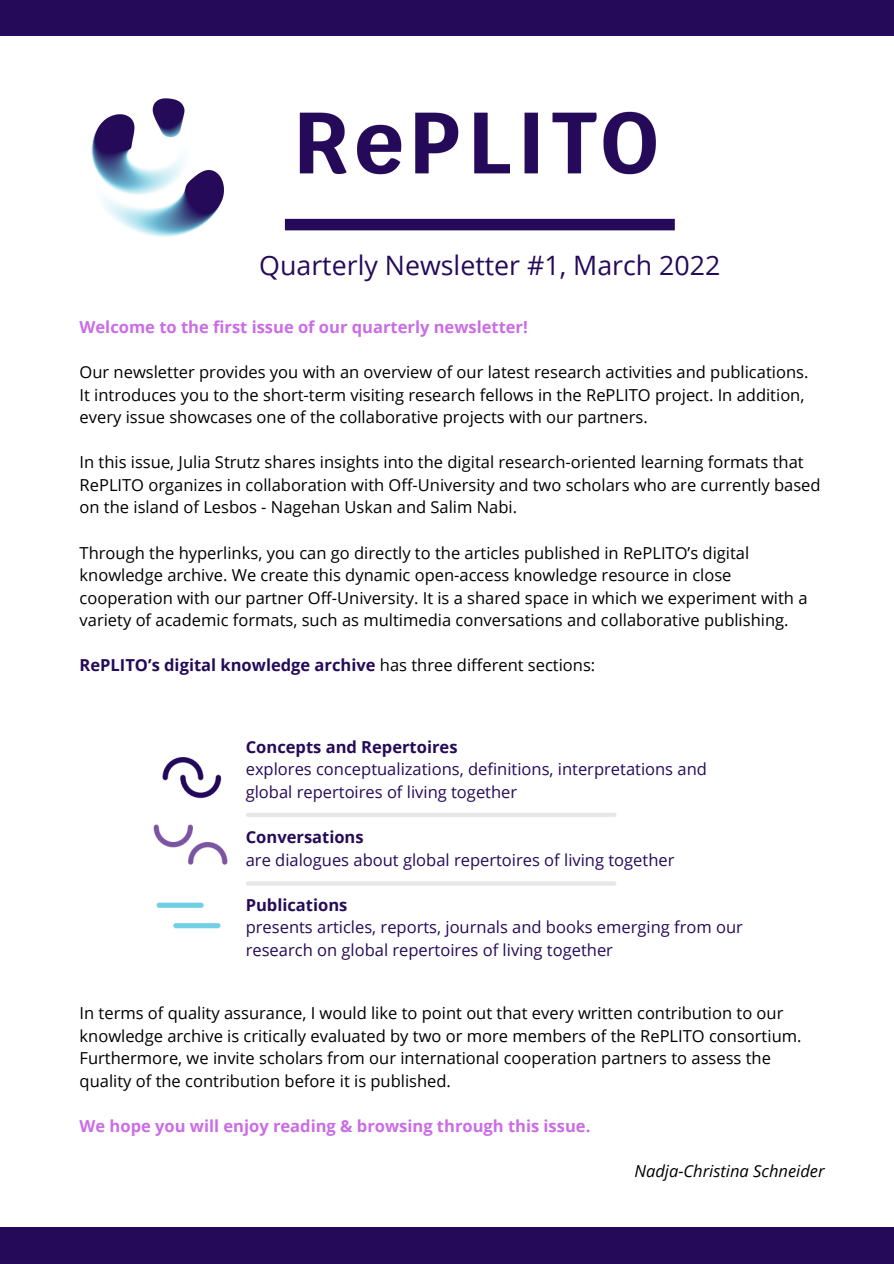
<style>
.page{position:relative;width:894px;height:1264px;background:#fff}
.page>*{position:absolute;margin:0;border:0;box-sizing:border-box;transform-origin:0 0}
.t1{font:26.7px "Open Sans";color:#250a5a}
.t2{font:16.5px/22.5px "Open Sans";color:#000}
.t3{font:16.5px/22.5px "Open Sans";color:#250a5a}
.t4{font:700 16.5px "Open Sans";color:#250a5a}
.t5{font:700 16.5px "Open Sans";color:#cb6ce6}
.t6{font:italic 16.5px "Open Sans";color:#000}
.s1{font-weight:400;color:#000}
</style>
<div class="page">
<div style="left:0;top:1227px;width:893px;height:36px;background:#250a5a"></div>
<div style="left:0;top:0;width:893px;height:36px;background:#250a5a"></div>
<img style="left:91px;top:98px;width:133px;height:139px">
<img style="left:299px;top:111px;width:357px;height:64px">
<div style="left:248px;top:812px;width:366px;height:5px;background:#e7e6e8"></div>
<hr style="left:248px;top:881px;width:366px;height:4px;background:#e7e6e8">
<img style="left:162px;top:757px;width:60px;height:42px">
<img style="left:153px;top:824px;width:75px;height:41px">
<img style="left:156px;top:902px;width:65px;height:27px">
<div style="left:285px;top:219px;width:389px;height:11px;background:#250a5a"></div>
<p class="t1" style="left:259px;top:247px;width:462px">Quarterly Newsletter #1, March 2022</p>
<p class="t5" style="left:80px;top:315px;width:449px">Welcome to the first issue of our quarterly newsletter!</p>
<p class="t2" style="left:80px;top:360px;width:730px">Our newsletter provides you with an overview of our latest research activities and publications.</p>
<p class="t2" style="left:80px;top:383px;width:726px">It introduces you to the short-term visiting research fellows in the RePLITO project. In addition, every issue showcases one of the collaborative projects with our partners.</p>
<p class="t2" style="left:80px;top:451px;width:742px">In this issue, Julia Strutz shares insights into the digital research-oriented learning formats that<br>RePLITO organizes in collaboration with Off-University and two scholars who are currently based on the island of Lesbos - Nagehan Uskan and Salim Nabi.</p>
<p class="t2" style="left:80px;top:541px;width:729px">Through the hyperlinks, you can go directly to the articles published in RePLITO’s digital knowledge archive. We create this dynamic open-access knowledge resource in close cooperation with our partner Off-University. It is a shared space in which we experiment with a variety of academic formats, such as multimedia conversations and collaborative publishing.</p>
<p class="t4" style="left:80px;top:653px;width:517px">RePLITO’s digital knowledge archive <span class="s1">has three different sections:</span></p>
<p class="t4" style="left:246px;top:735px;width:213px">Concepts and Repertoires</p>
<p class="t3" style="left:246px;top:757px;width:462px">explores conceptualizations, definitions, interpretations and global repertoires of living together</p>
<p class="t4" style="left:246px;top:825px;width:119px">Conversations</p>
<p class="t3" style="left:246px;top:848px;width:430px">are dialogues about global repertoires of living together</p>
<p class="t4" style="left:246px;top:893px;width:103px">Publications</p>
<p class="t3" style="left:246px;top:915px;width:498px">presents articles, reports, journals and books emerging from our research on global repertoires of living together</p>
<p class="t2" style="left:80px;top:1001px;width:723px">In terms of quality assurance, I would like to point out that every written contribution to our knowledge archive is critically evaluated by two or more members of the RePLITO consortium.<br>Furthermore, we invite scholars from our international cooperation partners to assess the quality of the contribution before it is published.</p>
<p class="t5" style="left:80px;top:1114px;width:512px">We hope you will enjoy reading &amp; browsing through this issue.</p>
<p class="t6" style="left:634px;top:1159px;width:192px">Nadja-Christina Schneider</p>
</div>
